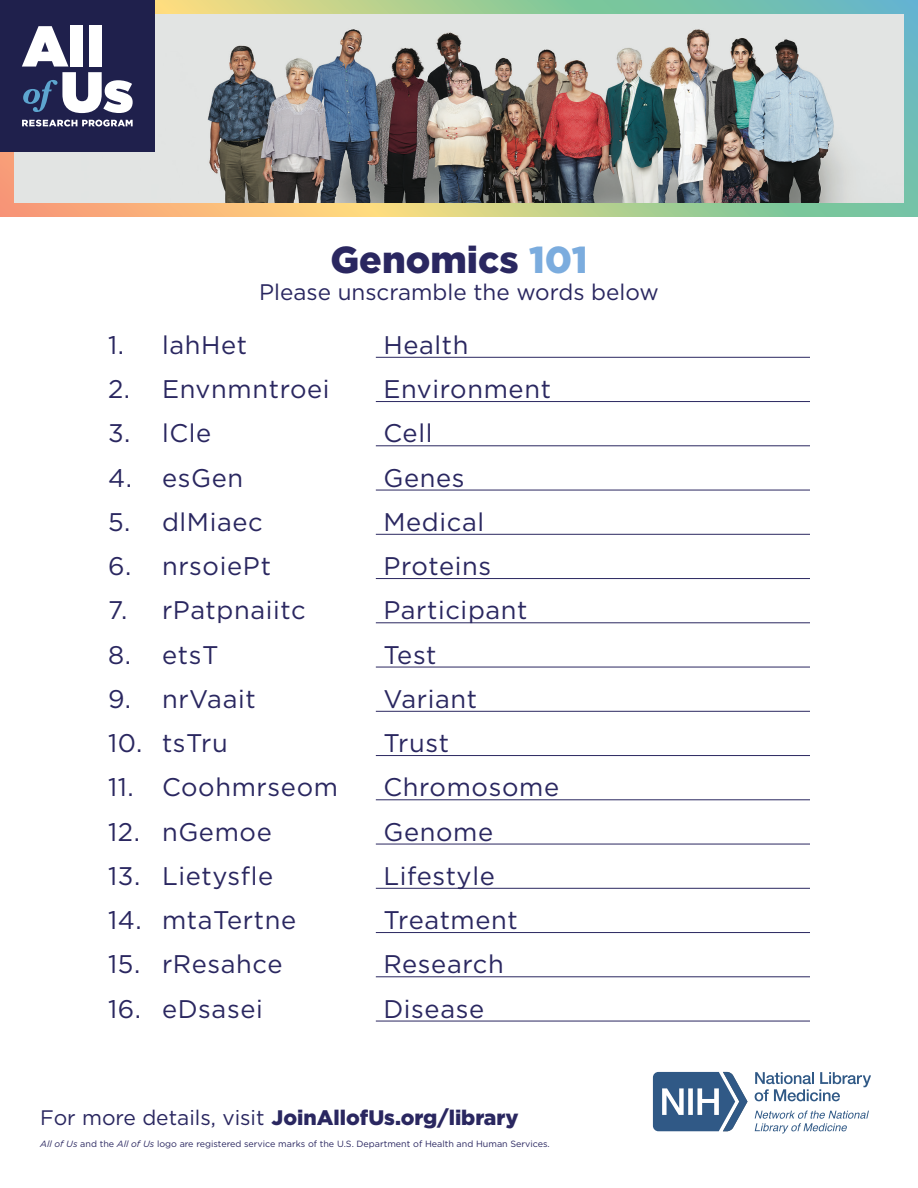
<style>
.page{position:relative;width:918px;height:1188px;background:#fff}
.page>*{position:absolute;margin:0;border:0;box-sizing:border-box;transform-origin:0 0}
.t1{font:900 37.5px "Gotham";color:#2a2760}
.t2{font:25.5px "Gotham";letter-spacing:.025em;color:#2a2760}
.t3{font:22.5px "Gotham";color:#2a2760}
.t4{font:900 21px "Gotham";color:#2a2760}
.t5{font:9px "Gotham";color:#2a2760}
.s1{color:#7bacde}
.s2{font-weight:400}
.s3{font-style:italic}
</style>
<div class="page">
<svg style="left:0;top:0;width:918px;height:216px;background:#aec294"></svg>
<img style="left:15px;top:14px;width:888px;height:188px">
<svg style="left:755px;top:1111px;width:114px;height:23px"></svg>
<svg style="left:653px;top:1072px;width:95px;height:59px"></svg>
<svg style="left:755px;top:1072px;width:116px;height:29px"></svg>
<hr style="left:376px;top:357px;width:434px;height:1px;background:#2a2760">
<hr style="left:376px;top:401px;width:434px;height:1px;background:#2a2760">
<hr style="left:376px;top:445px;width:434px;height:1px;background:#2a2760">
<hr style="left:376px;top:490px;width:434px;height:1px;background:#2a2760">
<hr style="left:376px;top:534px;width:434px;height:1px;background:#2a2760">
<hr style="left:376px;top:578px;width:434px;height:1px;background:#2a2760">
<hr style="left:376px;top:622px;width:434px;height:1px;background:#2a2760">
<hr style="left:376px;top:667px;width:434px;height:1px;background:#2a2760">
<hr style="left:376px;top:711px;width:434px;height:1px;background:#2a2760">
<hr style="left:376px;top:755px;width:434px;height:1px;background:#2a2760">
<hr style="left:376px;top:799px;width:434px;height:1px;background:#2a2760">
<hr style="left:376px;top:844px;width:434px;height:1px;background:#2a2760">
<hr style="left:376px;top:888px;width:434px;height:1px;background:#2a2760">
<hr style="left:376px;top:932px;width:434px;height:1px;background:#2a2760">
<hr style="left:376px;top:976px;width:434px;height:1px;background:#2a2760">
<hr style="left:376px;top:1021px;width:434px;height:1px;background:#2a2760">
<div style="left:0;top:0;width:155px;height:151px;background:#1f204c"></div>
<div style="left:70px;top:25px;width:13px;height:42px;background:#fff"></div>
<div style="left:89px;top:25px;width:13px;height:42px;background:#fff"></div>
<svg style="left:22px;top:26px;width:111px;height:87px"></svg>
<svg style="left:22px;top:120px;width:111px;height:6px"></svg>
<h1 class="t1" style="left:330px;top:234px;width:259px">Genomics <span class="s1">101</span></h1>
<p class="t3" style="left:259px;top:278px;width:401px">Please unscramble the words below</p>
<p class="t2" style="left:108px;top:329px;width:141px">1. lahHet</p>
<p class="t2" style="left:383px;top:329px;width:87px">Health</p>
<p class="t2" style="left:108px;top:373px;width:223px">2. Envnmntroei</p>
<p class="t2" style="left:383px;top:373px;width:169px">Environment</p>
<p class="t2" style="left:108px;top:417px;width:105px">3. lCle</p>
<p class="t2" style="left:383px;top:417px;width:50px">Cell</p>
<p class="t2" style="left:108px;top:461px;width:137px">4. esGen</p>
<p class="t2" style="left:383px;top:461px;width:83px">Genes</p>
<p class="t2" style="left:108px;top:506px;width:156px">5. dlMiaec</p>
<p class="t2" style="left:383px;top:506px;width:102px">Medical</p>
<p class="t2" style="left:108px;top:550px;width:165px">6. nrsoiePt</p>
<p class="t2" style="left:383px;top:550px;width:109px">Proteins</p>
<p class="t2" style="left:108px;top:594px;width:199px">7. rPatpnaiitc</p>
<p class="t2" style="left:383px;top:594px;width:146px">Participant</p>
<p class="t2" style="left:108px;top:638px;width:112px">8. etsT</p>
<p class="t2" style="left:383px;top:638px;width:55px">Test</p>
<p class="t2" style="left:108px;top:683px;width:149px">9. nrVaait</p>
<p class="t2" style="left:383px;top:683px;width:95px">Variant</p>
<p class="t2" style="left:108px;top:727px;width:121px">10. tsTru</p>
<p class="t2" style="left:383px;top:727px;width:67px">Trust</p>
<p class="t2" style="left:108px;top:771px;width:232px">11. Coohmrseom</p>
<p class="t2" style="left:383px;top:771px;width:177px">Chromosome</p>
<p class="t2" style="left:108px;top:815px;width:165px">12. nGemoe</p>
<p class="t2" style="left:383px;top:815px;width:111px">Genome</p>
<p class="t2" style="left:108px;top:860px;width:167px">13. Lietysfle</p>
<p class="t2" style="left:383px;top:860px;width:113px">Lifestyle</p>
<p class="t2" style="left:108px;top:904px;width:190px">14. mtaTertne</p>
<p class="t2" style="left:383px;top:904px;width:136px">Treatment</p>
<p class="t2" style="left:108px;top:948px;width:176px">15. rResahce</p>
<p class="t2" style="left:383px;top:948px;width:122px">Research</p>
<p class="t2" style="left:108px;top:992px;width:156px">16. eDsasei</p>
<p class="t2" style="left:383px;top:992px;width:102px">Disease</p>
<p class="t4" style="left:40px;top:1103px;width:480px"><span class="s2">For more details, visit</span> JoinAllofUs.org/library</p>
<p class="t5" style="left:40px;top:1139px;width:511px"><span class="s3">All of Us</span> and the <span class="s3">All of Us</span> logo are registered service marks of the U.S. Department of Health and Human Services.</p>
</div>
